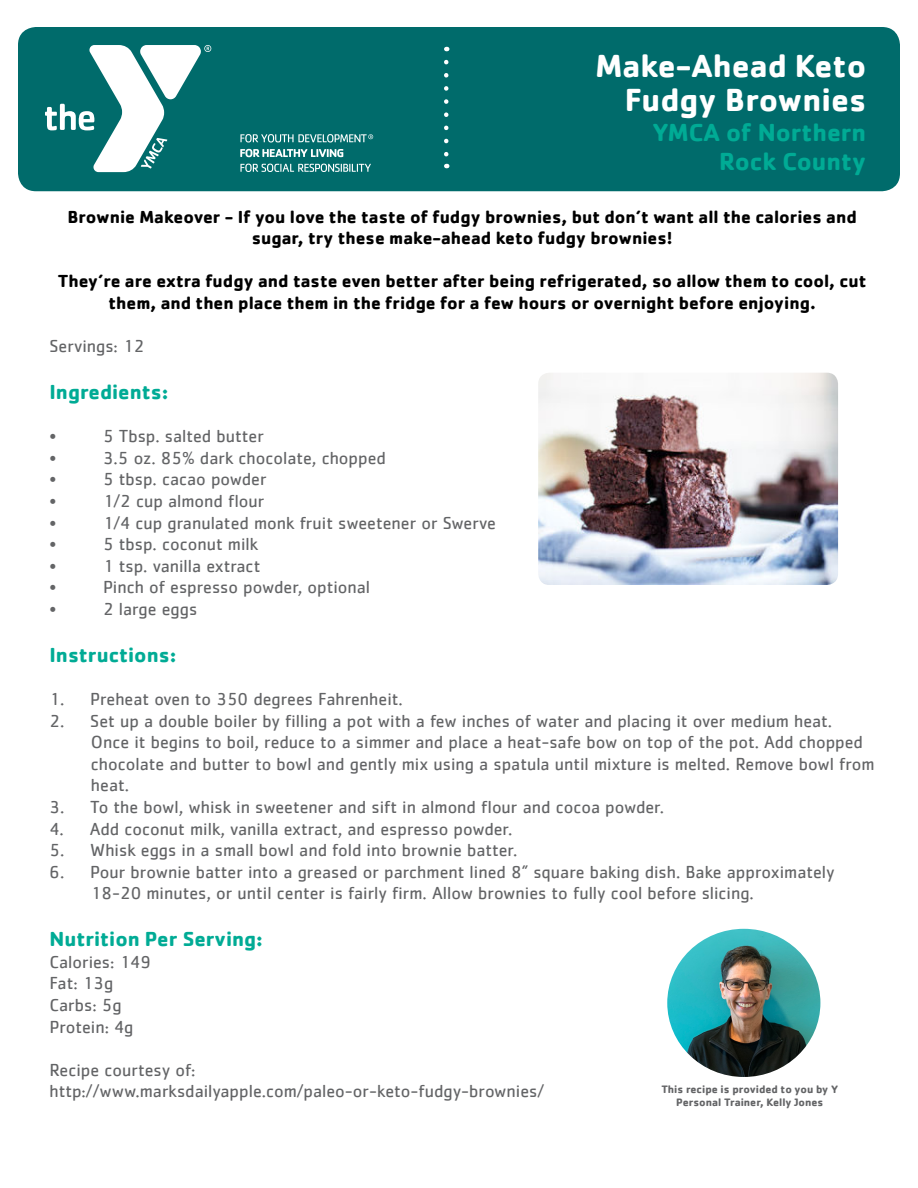
<style>
.page{position:relative;width:918px;height:1188px;background:#fff}
.page>*{position:absolute;margin:0;border:0;box-sizing:border-box;transform-origin:0 0}
.t1{font:700 33px/34.5px "Cachet";color:#fff;text-align:right}
.t2{font:700 25.5px/28.5px "Cachet";color:#00ab95;text-align:right}
.t3{font:700 21px "Cachet";color:#00ab95}
.t4{font:18px/21.6px "Cachet";color:#636466}
.t5{font:700 18px/21.6px "Cachet";color:#000;text-align:center}
.t6{font:700 11.1px/13.4px "Cachet";color:#636466;text-align:center}
</style>
<div class="page">
<div style="left:18px;top:27px;width:882px;height:164px;background:#006b6b;border-radius:18px"></div>
<svg style="left:45px;top:45px;width:166px;height:127px"></svg>
<svg style="left:240px;top:149px;width:103px;height:8px"></svg>
<svg style="left:240px;top:164px;width:131px;height:8px"></svg>
<svg style="left:240px;top:134px;width:133px;height:9px"></svg>
<svg style="left:444px;top:62px;width:4px;height:106px"></svg>
<img style="left:538px;top:373px;width:300px;height:212px">
<img style="left:667px;top:929px;width:153px;height:148px">
<h1 class="t1" style="left:595px;top:47px;width:272px">Make-Ahead Keto<br>Fudgy Brownies</h1>
<h2 class="t2" style="left:652px;top:118px;width:215px">YMCA of Northern<br>Rock County</h2>
<p class="t5" style="left:67px;top:205px;width:791px">Brownie Makeover - If you love the taste of fudgy brownies, but don’t want all the calories and sugar, try these make-ahead keto fudgy brownies!</p>
<p class="t5" style="left:58px;top:270px;width:810px">They’re are extra fudgy and taste even better after being refrigerated, so allow them to cool, cut them, and then place them in the fridge for a few hours or overnight before enjoying.</p>
<p class="t4" style="left:50px;top:335px;width:96px">Servings: 12</p>
<p class="t3" style="left:50px;top:378px;width:120px">Ingredients:</p>
<p class="t4" style="left:50px;top:425px;width:8px">•</p>
<p class="t4" style="left:103px;top:425px;width:162px">5 Tbsp. salted butter</p>
<p class="t4" style="left:50px;top:447px;width:8px">•</p>
<p class="t4" style="left:103px;top:447px;width:284px">3.5 oz. 85% dark chocolate, chopped</p>
<p class="t4" style="left:50px;top:468px;width:8px">•</p>
<p class="t4" style="left:103px;top:468px;width:165px">5 tbsp. cacao powder</p>
<p class="t4" style="left:50px;top:490px;width:8px">•</p>
<p class="t4" style="left:103px;top:490px;width:163px">1/2 cup almond flour</p>
<p class="t4" style="left:50px;top:511px;width:8px">•</p>
<p class="t4" style="left:103px;top:511px;width:394px">1/4 cup granulated monk fruit sweetener or Swerve</p>
<p class="t4" style="left:50px;top:533px;width:8px">•</p>
<p class="t4" style="left:103px;top:533px;width:157px">5 tbsp. coconut milk</p>
<p class="t4" style="left:50px;top:555px;width:8px">•</p>
<p class="t4" style="left:103px;top:555px;width:159px">1 tsp. vanilla extract</p>
<p class="t4" style="left:50px;top:576px;width:8px">•</p>
<p class="t4" style="left:103px;top:576px;width:269px">Pinch of espresso powder, optional</p>
<p class="t4" style="left:50px;top:598px;width:8px">•</p>
<p class="t4" style="left:103px;top:598px;width:96px">2 large eggs</p>
<p class="t3" style="left:50px;top:641px;width:128px">Instructions:</p>
<p class="t4" style="left:50px;top:688px;width:355px">1. Preheat oven to 350 degrees Fahrenheit.</p>
<p class="t4" style="left:91px;top:709px;width:785px;text-indent:-41px">2. Set up a double boiler by filling a pot with a few inches of water and placing it over medium heat.<br>Once it begins to boil, reduce to a simmer and place a heat-safe bow on top of the pot. Add chopped chocolate and butter to bowl and gently mix using a spatula until mixture is melted. Remove bowl from heat.</p>
<p class="t4" style="left:49px;top:796px;width:616px">3. To the bowl, whisk in sweetener and sift in almond flour and cocoa powder.</p>
<p class="t4" style="left:49px;top:817px;width:464px">4. Add coconut milk, vanilla extract, and espresso powder.</p>
<p class="t4" style="left:49px;top:839px;width:469px">5. Whisk eggs in a small bowl and fold into brownie batter.</p>
<p class="t4" style="left:91px;top:861px;width:745px;text-indent:-41px">6. Pour brownie batter into a greased or parchment lined 8” square baking dish. Bake approximately<br>18-20 minutes, or until center is fairly firm. Allow brownies to fully cool before slicing.</p>
<p class="t3" style="left:50px;top:925px;width:215px">Nutrition Per Serving:</p>
<p class="t4" style="left:50px;top:951px;width:103px">Calories: 149<br>Fat: 13g<br>Carbs: 5g<br>Protein: 4g</p>
<p class="t4" style="left:50px;top:1059px;width:496px">Recipe courtesy of: http://www.marksdailyapple.com/paleo-or-keto-fudgy-brownies/</p>
<p class="t6" style="left:661px;top:1082px;width:178px">This recipe is provided to you by Y<br>Personal Trainer, Kelly Jones</p>
</div>
